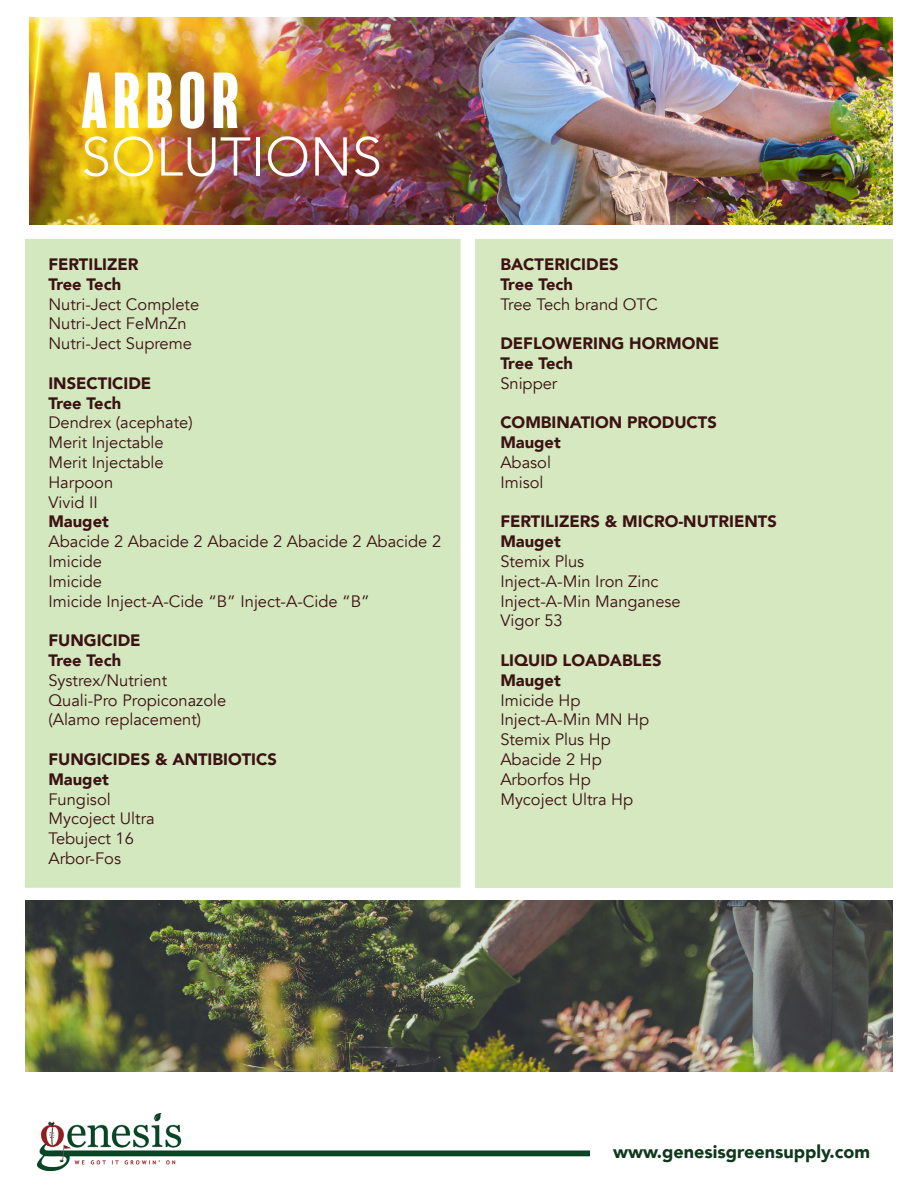
<style>
.page{position:relative;width:918px;height:1188px;background:#fff}
.page>*{position:absolute;margin:0;border:0;box-sizing:border-box;transform-origin:0 0}
.t1{font:72px "Balboa Plus Fill";color:#fff}
.t2{font:300 54px "Avenir";color:#fff}
.t3{font:900 18px "Avenir";color:#10381d}
.t4{font:16.5px/19.8px "Avenir";color:#3b1213}
.t5{font:16.5px "Avenir";color:#3c1213}
.t6{font:900 16.5px "Avenir";color:#3c1213}
.t7{font:900 16.5px "Avenir";color:#3b1213}
</style>
<div class="page">
<img style="left:30px;top:18px;width:863px;height:206px">
<div style="left:25px;top:239px;width:436px;height:649px;background:#d4e8bf;border:2px solid #d4e8bf"></div>
<div style="left:475px;top:240px;width:418px;height:648px;background:#d5e8bf"></div>
<img style="left:26px;top:901px;width:867px;height:170px">
<img style="left:37px;top:1114px;width:553px;height:56px">
<p class="t1" style="left:81px;top:60px;width:164px">ARBOR</p>
<p class="t2" style="left:81px;top:125px;width:303px">SOLUTIONS</p>
<p class="t7" style="left:48px;top:250px;width:92px">FERTILIZER</p>
<p class="t7" style="left:48px;top:270px;width:74px">Tree Tech</p>
<p class="t4" style="left:48px;top:294px;width:152px">Nutri-Ject Complete</p>
<p class="t4" style="left:48px;top:314px;width:140px">Nutri-Ject FeMnZn</p>
<p class="t4" style="left:48px;top:334px;width:145px">Nutri-Ject Supreme</p>
<p class="t7" style="left:48px;top:369px;width:104px">INSECTICIDE</p>
<p class="t7" style="left:48px;top:389px;width:74px">Tree Tech</p>
<p class="t4" style="left:48px;top:413px;width:146px">Dendrex (acephate)</p>
<p class="t4" style="left:48px;top:433px;width:117px">Merit Injectable</p>
<p class="t4" style="left:48px;top:453px;width:117px">Merit Injectable</p>
<p class="t4" style="left:48px;top:473px;width:66px">Harpoon</p>
<p class="t4" style="left:48px;top:492px;width:51px">Vivid II</p>
<p class="t7" style="left:48px;top:508px;width:62px">Mauget</p>
<p class="t4" style="left:48px;top:532px;width:394px">Abacide 2 Abacide 2 Abacide 2 Abacide 2 Abacide 2<br>Imicide</p>
<p class="t4" style="left:48px;top:572px;width:55px">Imicide</p>
<p class="t4" style="left:48px;top:591px;width:323px">Imicide Inject-A-Cide “B” Inject-A-Cide “B”</p>
<p class="t7" style="left:48px;top:626px;width:94px">FUNGICIDE</p>
<p class="t7" style="left:48px;top:646px;width:74px">Tree Tech</p>
<p class="t4" style="left:48px;top:671px;width:120px">Systrex/Nutrient</p>
<p class="t4" style="left:48px;top:690px;width:179px">Quali-Pro Propiconazole</p>
<p class="t4" style="left:48px;top:710px;width:154px">(Alamo replacement)</p>
<p class="t7" style="left:48px;top:745px;width:230px">FUNGICIDES &amp; ANTIBIOTICS</p>
<p class="t7" style="left:48px;top:765px;width:62px">Mauget</p>
<p class="t4" style="left:48px;top:789px;width:64px">Fungisol</p>
<p class="t4" style="left:48px;top:809px;width:108px">Mycoject Ultra</p>
<p class="t4" style="left:48px;top:829px;width:87px">Tebuject 16</p>
<p class="t4" style="left:48px;top:849px;width:74px">Arbor-Fos</p>
<p class="t6" style="left:500px;top:250px;width:120px">BACTERICIDES</p>
<p class="t6" style="left:500px;top:270px;width:74px">Tree Tech</p>
<p class="t5" style="left:500px;top:294px;width:159px">Tree Tech brand OTC</p>
<p class="t6" style="left:500px;top:329px;width:221px">DEFLOWERING HORMONE</p>
<p class="t6" style="left:500px;top:349px;width:74px">Tree Tech</p>
<p class="t5" style="left:500px;top:373px;width:59px">Snipper</p>
<p class="t6" style="left:500px;top:409px;width:218px">COMBINATION PRODUCTS</p>
<p class="t6" style="left:500px;top:428px;width:62px">Mauget</p>
<p class="t5" style="left:500px;top:453px;width:52px">Abasol</p>
<p class="t5" style="left:500px;top:472px;width:45px">Imisol</p>
<p class="t6" style="left:500px;top:508px;width:278px">FERTILIZERS &amp; MICRO-NUTRIENTS</p>
<p class="t6" style="left:500px;top:527px;width:62px">Mauget</p>
<p class="t5" style="left:500px;top:552px;width:86px">Stemix Plus</p>
<p class="t5" style="left:500px;top:571px;width:160px">Inject-A-Min Iron Zinc</p>
<p class="t5" style="left:500px;top:591px;width:182px">Inject-A-Min Manganese</p>
<p class="t5" style="left:500px;top:611px;width:64px">Vigor 53</p>
<p class="t6" style="left:500px;top:646px;width:163px">LIQUID LOADABLES</p>
<p class="t6" style="left:500px;top:666px;width:62px">Mauget</p>
<p class="t5" style="left:500px;top:690px;width:82px">Imicide Hp</p>
<p class="t5" style="left:500px;top:710px;width:150px">Inject-A-Min MN Hp</p>
<p class="t5" style="left:500px;top:730px;width:112px">Stemix Plus Hp</p>
<p class="t5" style="left:500px;top:750px;width:103px">Abacide 2 Hp</p>
<p class="t5" style="left:500px;top:769px;width:92px">Arborfos Hp</p>
<p class="t5" style="left:500px;top:789px;width:134px">Mycoject Ultra Hp</p>
<p class="t3" style="left:613px;top:1136px;width:259px">www.genesisgreensupply.com</p>
</div>
